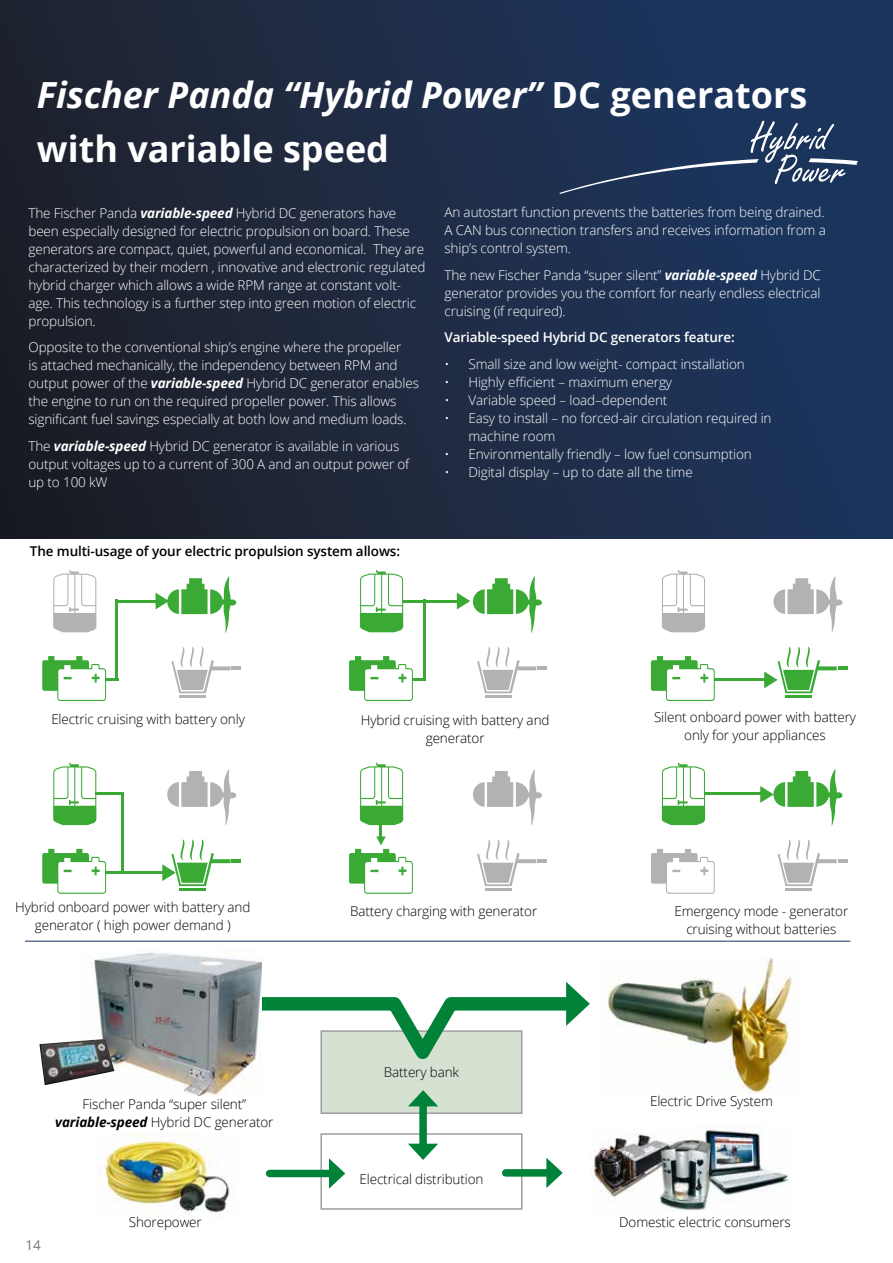
<style>
.page{position:relative;width:893px;height:1263px;background:#fff}
.page>*{position:absolute;margin:0;border:0;box-sizing:border-box;transform-origin:0 0}
.t1{font:700 36px/54px "Open Sans";color:#fff}
.t2{font:300 13.5px/18px "Open Sans";letter-spacing:-.01em;color:#fff}
.t3{font:300 13.5px/18px "Open Sans";letter-spacing:-.01em;color:#000;text-align:center}
.t4{font:600 13.5px "Open Sans";letter-spacing:-.01em;color:#000}
.t5{font:600 13.5px "Open Sans";letter-spacing:-.01em;color:#fff}
.t6{font:13.5px "Open Sans";color:#777776}
.s1{font-style:italic}
.s2{font-weight:700;font-style:italic}
</style>
<div class="page">
<div style="left:0;top:0;width:893px;height:539px;background:linear-gradient(to right,#1e2029,#1c3761)"></div>
<svg style="left:53px;top:570px;width:43px;height:62px"></svg>
<hr style="left:179px;top:695px;width:27px;height:3px;background:#b3b2b2">
<svg style="left:171px;top:646px;width:70px;height:47px"></svg>
<svg style="left:360px;top:570px;width:43px;height:62px"></svg>
<hr style="left:485px;top:695px;width:27px;height:3px;background:#b3b2b2">
<hr style="left:537px;top:666px;width:10px;height:4px;background:#b3b2b2">
<svg style="left:477px;top:646px;width:59px;height:47px"></svg>
<svg style="left:662px;top:570px;width:43px;height:62px"></svg>
<svg style="left:773px;top:576px;width:69px;height:57px"></svg>
<svg style="left:651px;top:656px;width:64px;height:45px"></svg>
<hr style="left:785px;top:695px;width:27px;height:3px;background:#3aaa35">
<svg style="left:53px;top:762px;width:43px;height:63px"></svg>
<svg style="left:167px;top:769px;width:69px;height:57px"></svg>
<svg style="left:42px;top:849px;width:64px;height:45px"></svg>
<hr style="left:179px;top:888px;width:27px;height:3px;background:#3aaa35">
<svg style="left:473px;top:769px;width:69px;height:57px"></svg>
<hr style="left:485px;top:888px;width:27px;height:3px;background:#b3b2b2">
<hr style="left:537px;top:859px;width:10px;height:4px;background:#b3b2b2">
<svg style="left:477px;top:839px;width:59px;height:47px"></svg>
<svg style="left:662px;top:762px;width:43px;height:63px"></svg>
<svg style="left:651px;top:849px;width:64px;height:45px"></svg>
<hr style="left:785px;top:888px;width:27px;height:3px;background:#b3b2b2">
<svg style="left:778px;top:839px;width:69px;height:47px"></svg>
<svg style="left:156px;top:576px;width:80px;height:57px"></svg>
<svg style="left:764px;top:646px;width:83px;height:47px"></svg>
<svg style="left:760px;top:769px;width:82px;height:57px"></svg>
<svg style="left:42px;top:656px;width:73px;height:45px"></svg>
<hr style="left:115px;top:600px;width:41px;height:2px;background:#3aaa35">
<hr style="left:115px;top:600px;width:3px;height:81px;background:#3aaa35">
<svg style="left:457px;top:576px;width:85px;height:57px"></svg>
<svg style="left:349px;top:656px;width:74px;height:45px"></svg>
<hr style="left:402px;top:600px;width:57px;height:2px;background:#3aaa35">
<svg style="left:349px;top:762px;width:64px;height:132px"></svg>
<hr style="left:714px;top:678px;width:55px;height:3px;background:#3aaa35">
<hr style="left:423px;top:600px;width:3px;height:81px;background:#3aaa35">
<svg style="left:162px;top:839px;width:79px;height:47px"></svg>
<hr style="left:95px;top:792px;width:29px;height:3px;background:#3aaa35">
<hr style="left:705px;top:792px;width:62px;height:3px;background:#3aaa35">
<hr style="left:105px;top:871px;width:60px;height:3px;background:#3aaa35">
<hr style="left:121px;top:792px;width:3px;height:81px;background:#3aaa35">
<div style="left:320px;top:1030px;width:202px;height:84px;background:#d6e2d1;border:2px solid #9d9ea0"></div>
<div style="left:320px;top:1133px;width:202px;height:77px;border:2px solid #9d9ea0"></div>
<img style="left:592px;top:1126px;width:197px;height:85px">
<img style="left:608px;top:959px;width:184px;height:134px">
<img style="left:97px;top:1132px;width:137px;height:87px">
<div style="left:270px;top:1170px;width:65px;height:7px;background:#008338"></div>
<svg style="left:329px;top:1158px;width:16px;height:31px"></svg>
<div style="left:419px;top:1100px;width:8px;height:50px;background:#008338"></div>
<svg style="left:408px;top:1090px;width:30px;height:16px"></svg>
<svg style="left:408px;top:1144px;width:30px;height:16px"></svg>
<svg style="left:262px;top:982px;width:328px;height:97px"></svg>
<div style="left:506px;top:1169px;width:47px;height:7px;background:#008338"></div>
<svg style="left:546px;top:1158px;width:17px;height:30px"></svg>
<hr style="left:25px;top:941px;width:825px;height:1px;background:#163455">
<svg style="left:559px;top:121px;width:299px;height:73px;background:#2d4265"></svg>
<img style="left:94px;top:952px;width:168px;height:144px">
<img style="left:39px;top:1039px;width:75px;height:46px">
<h1 class="t1" style="left:37px;top:67px;width:772px"><span class="s1">Fischer Panda “Hybrid Power”</span> DC generators with variable speed</h1>
<p class="t2" style="left:28px;top:203px;width:399px">The Fischer Panda <span class="s2">variable-speed</span> Hybrid DC generators have been especially designed for electric propulsion on board. These generators are compact, quiet, powerful and economical. They are characterized by their modern , innovative and electronic regulated hybrid charger which allows a wide RPM range at constant volt&shy;age. This technology is a further step into green motion of electric propulsion.</p>
<p class="t2" style="left:28px;top:338px;width:392px">Opposite to the conventional ship’s engine where the propeller<br>is attached mechanically, the independency between RPM and output power of the <span class="s2">variable-speed</span> Hybrid DC generator enables the engine to run on the required propeller power. This allows significant fuel savings especially at both low and medium loads.</p>
<p class="t2" style="left:28px;top:436px;width:382px">The <span class="s2">variable-speed</span> Hybrid DC generator is available in various output voltages up to a current of 300 A and an output power of up to 100 kW</p>
<p class="t2" style="left:444px;top:203px;width:383px;text-align:justify">An autostart function prevents the batteries from being drained.<br>A CAN bus connection transfers and receives information from a ship’s control system.</p>
<p class="t2" style="left:444px;top:266px;width:378px;text-align:justify">The new Fischer Panda “super silent” <span class="s2">variable-speed</span> Hybrid DC generator provides you the comfort for nearly endless electrical cruising (if required).</p>
<p class="t5" style="left:444px;top:328px;width:292px">Variable-speed Hybrid DC generators feature:</p>
<p class="t2" style="left:444px;top:355px;width:302px">• Small size and low weight- compact installation</p>
<p class="t2" style="left:444px;top:373px;width:229px">• Highly efficient – maximum energy</p>
<p class="t2" style="left:444px;top:391px;width:224px">• Variable speed – load–dependent</p>
<p class="t2" style="left:468px;top:409px;width:305px;text-indent:-24px">• Easy to install – no forced-air circulation required in machine room</p>
<p class="t2" style="left:444px;top:445px;width:309px">• Environmentally friendly – low fuel consumption</p>
<p class="t2" style="left:444px;top:463px;width:250px">• Digital display – up to date all the time</p>
<p class="t4" style="left:30px;top:542px;width:372px">The multi-usage of your electric propulsion system allows:</p>
<p class="t3" style="left:51px;top:710px;width:195px">Electric cruising with battery only</p>
<p class="t3" style="left:361px;top:710px;width:190px">Hybrid cruising with battery and generator</p>
<p class="t3" style="left:654px;top:708px;width:204px">Silent onboard power with battery only for your appliances</p>
<p class="t3" style="left:15px;top:898px;width:237px">Hybrid onboard power with battery and generator ( high power demand )</p>
<p class="t3" style="left:350px;top:901px;width:189px">Battery charging with generator</p>
<p class="t3" style="left:674px;top:901px;width:175px">Emergency mode - generator cruising without batteries</p>
<p class="t3" style="left:384px;top:1063px;width:77px">Battery bank</p>
<p class="t3" style="left:55px;top:1094px;width:220px">Fischer Panda “super silent” <span class="s2">variable-speed</span> Hybrid DC generator</p>
<p class="t3" style="left:650px;top:1092px;width:125px">Electric Drive System</p>
<p class="t3" style="left:359px;top:1169px;width:125px">Electrical distribution</p>
<p class="t6" style="left:26px;top:1236px;width:17px">14</p>
<p class="t3" style="left:129px;top:1213px;width:75px">Shorepower</p>
<p class="t3" style="left:619px;top:1213px;width:173px">Domestic electric consumers</p>
</div>
